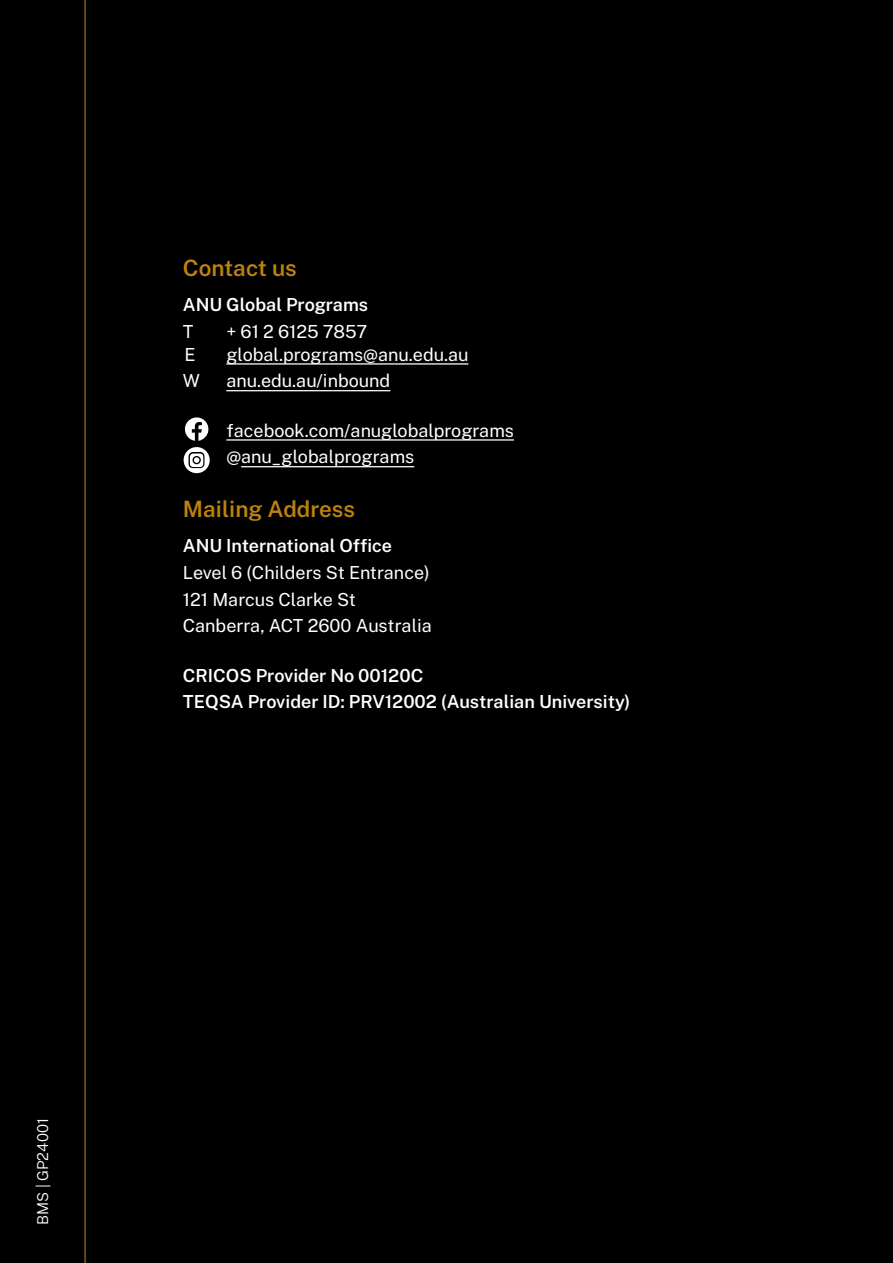
<style>
.page{position:relative;width:893px;height:1263px;background:#000}
.page>*{position:absolute;margin:0;border:0;box-sizing:border-box;transform-origin:0 0}
.Contact_Details_Title{font:600 22.5px "Public Sans";color:#be830e}
.Contact_Details{font:18px "Public Sans";color:#fff}
.Contact_Details-2{font:600 18px "Public Sans";color:#fff}
.copy_10_15{font:300 15px "Public Sans";color:#fff}
</style>
<div class="page">
<hr style="left:226px;top:363px;width:242px;height:2px;background:#fff">
<hr style="left:226px;top:390px;width:164px;height:1px;background:#fff">
<hr style="left:226px;top:439px;width:288px;height:2px;background:#fff">
<hr style="left:241px;top:466px;width:173px;height:1px;background:#fff">
<svg style="left:184px;top:417px;width:25px;height:24px"></svg>
<svg style="left:184px;top:447px;width:26px;height:26px"></svg>
<hr style="left:85px;top:0;width:1px;height:1263px;background:#bf872b">
<p class="Contact_Details_Title" style="left:183px;top:252px;width:115px">Contact us</p>
<p class="Contact_Details-2" style="left:183px;top:292px;width:187px">ANU Global Programs</p>
<p class="Contact_Details" style="left:183px;top:319px;width:12px">T</p>
<p class="Contact_Details" style="left:226px;top:319px;width:143px">+ 61 2 6125 7857</p>
<p class="Contact_Details" style="left:184px;top:341px;width:13px">E</p>
<p class="Contact_Details" style="left:226px;top:341px;width:244px">global.programs@anu.edu.au</p>
<p class="Contact_Details" style="left:183px;top:368px;width:19px">W</p>
<p class="Contact_Details" style="left:226px;top:368px;width:166px">anu.edu.au/inbound</p>
<p class="Contact_Details" style="left:226px;top:417px;width:289px">facebook.com/anuglobalprograms</p>
<p class="Contact_Details" style="left:226px;top:444px;width:189px">@anu_globalprograms</p>
<p class="Contact_Details_Title" style="left:183px;top:492px;width:174px">Mailing Address</p>
<p class="Contact_Details-2" style="left:183px;top:533px;width:211px">ANU International Office</p>
<p class="Contact_Details" style="left:183px;top:559px;width:248px">Level 6 (Childers St Entrance)</p>
<p class="Contact_Details" style="left:183px;top:586px;width:175px">121 Marcus Clarke St</p>
<p class="Contact_Details" style="left:183px;top:613px;width:251px">Canberra, ACT 2600 Australia</p>
<p class="Contact_Details-2" style="left:183px;top:662px;width:242px">CRICOS Provider No 00120C</p>
<p class="Contact_Details-2" style="left:183px;top:689px;width:449px">TEQSA Provider ID: PRV12002 (Australian University)</p>
<p class="copy_10_15" style="left:32px;top:1225px;width:108px;rotate:-90deg">BMS | GP24001</p>
</div>
